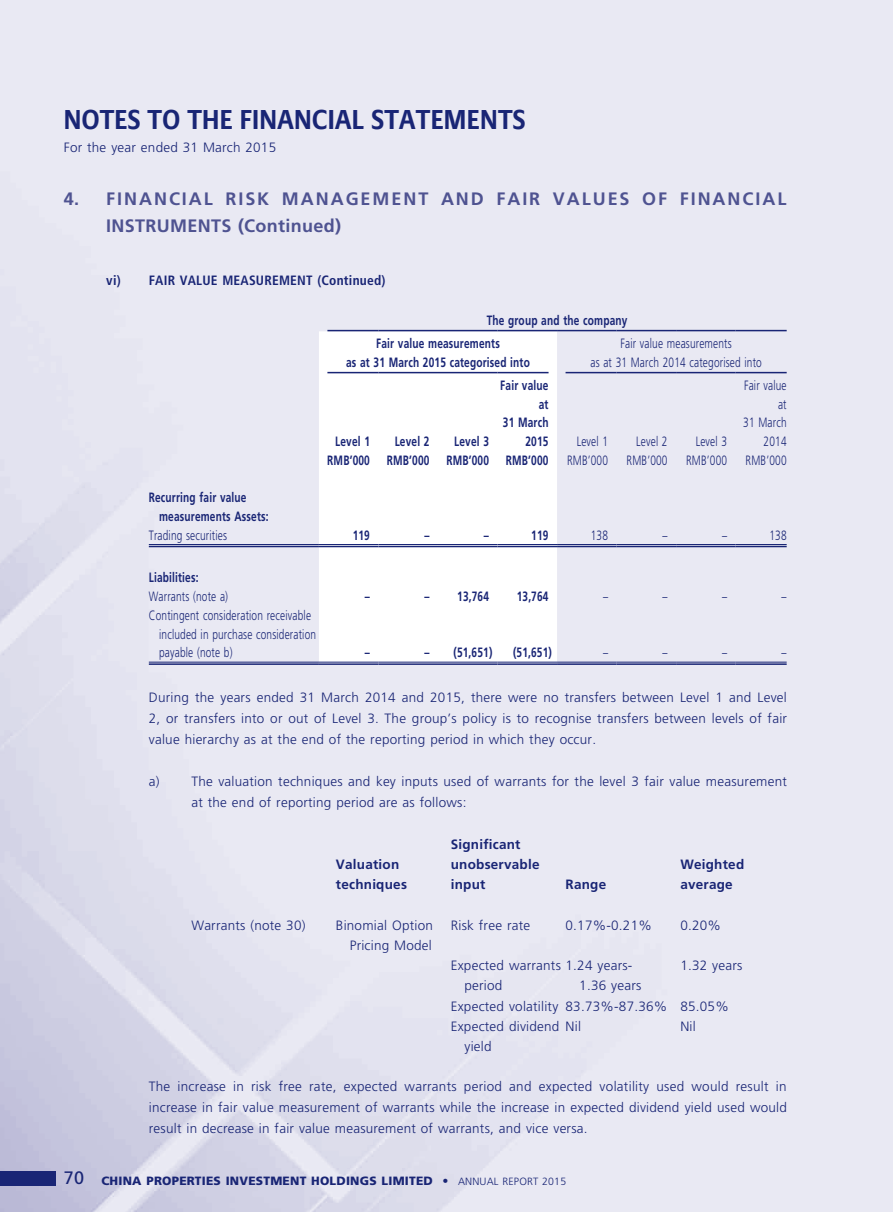
<style>
.page{position:relative;width:893px;height:1212px;background:#fff}
.page>*{position:absolute;margin:0;border:0;box-sizing:border-box;transform-origin:0 0}
.t1{font:700 27px "Allianz Sans";letter-spacing:.01em;color:#192575}
.t2{font:700 18px/27px "Frutiger LT Std";letter-spacing:.11em;color:#4f5391}
.t3{font:300 13.5px/21px "Frutiger LT Std";letter-spacing:.015em;color:#192575;text-align:justify}
.t4{font:300 13.5px/18.8px "Frutiger LT Std";letter-spacing:.015em;color:#192575;scale:.75 1}
.t5{font:700 13.5px/18.8px "Frutiger LT Std";letter-spacing:.015em;color:#192575;scale:.75 1}
.t6{font:700 13.5px/20.2px "Frutiger LT Std";letter-spacing:.015em;color:#192575}
.t7{font:700 condensed 13.5px "Frutiger LT Std";color:#192575}
.t8{font:900 12px "Frutiger LT Std";letter-spacing:.02em;color:#192575}
.s1{font-weight:700}
.s2{font-weight:400;font-size:18px}
.s3{font-weight:300;font-size:10.5px}
</style>
<div class="page">
<img style="left:0;top:0;width:893px;height:1212px">
<div style="left:0;top:1171px;width:56px;height:14px;background:#192575"></div>
<svg style="left:319px;top:331px;width:238px;height:331px"></svg>
<hr style="left:327px;top:330px;width:51px;height:1px;background:#192575">
<hr style="left:378px;top:330px;width:60px;height:1px;background:#192575">
<hr style="left:438px;top:330px;width:59px;height:1px;background:#192575">
<hr style="left:497px;top:330px;width:60px;height:1px;background:#192575">
<hr style="left:557px;top:330px;width:60px;height:1px;background:#192575">
<hr style="left:617px;top:330px;width:59px;height:1px;background:#192575">
<hr style="left:676px;top:330px;width:60px;height:1px;background:#192575">
<hr style="left:736px;top:330px;width:51px;height:1px;background:#192575">
<hr style="left:327px;top:372px;width:51px;height:1px;background:#192575">
<hr style="left:378px;top:372px;width:60px;height:1px;background:#192575">
<hr style="left:438px;top:372px;width:59px;height:1px;background:#192575">
<hr style="left:497px;top:372px;width:52px;height:1px;background:#192575">
<hr style="left:566px;top:372px;width:51px;height:1px;background:#192575">
<hr style="left:617px;top:372px;width:59px;height:1px;background:#192575">
<hr style="left:676px;top:372px;width:60px;height:1px;background:#192575">
<hr style="left:736px;top:372px;width:51px;height:1px;background:#192575">
<hr style="left:149px;top:544px;width:170px;height:1px;background:#192575">
<hr style="left:149px;top:546px;width:170px;height:1px;background:#192575">
<hr style="left:319px;top:544px;width:59px;height:1px;background:#192575">
<hr style="left:319px;top:546px;width:59px;height:1px;background:#192575">
<hr style="left:378px;top:544px;width:60px;height:1px;background:#192575">
<hr style="left:378px;top:546px;width:60px;height:1px;background:#192575">
<hr style="left:438px;top:544px;width:59px;height:1px;background:#192575">
<hr style="left:438px;top:546px;width:59px;height:1px;background:#192575">
<hr style="left:497px;top:544px;width:60px;height:1px;background:#192575">
<hr style="left:497px;top:546px;width:60px;height:1px;background:#192575">
<hr style="left:557px;top:544px;width:60px;height:1px;background:#192575">
<hr style="left:557px;top:546px;width:60px;height:1px;background:#192575">
<hr style="left:617px;top:544px;width:59px;height:1px;background:#192575">
<hr style="left:617px;top:546px;width:59px;height:1px;background:#192575">
<hr style="left:676px;top:544px;width:60px;height:1px;background:#192575">
<hr style="left:676px;top:546px;width:60px;height:1px;background:#192575">
<hr style="left:736px;top:544px;width:51px;height:1px;background:#192575">
<hr style="left:736px;top:546px;width:51px;height:1px;background:#192575">
<hr style="left:149px;top:662px;width:170px;height:1px;background:#192575">
<hr style="left:149px;top:663px;width:170px;height:2px;background:#192575">
<hr style="left:319px;top:662px;width:59px;height:1px;background:#192575">
<hr style="left:319px;top:663px;width:59px;height:2px;background:#192575">
<hr style="left:378px;top:662px;width:60px;height:1px;background:#192575">
<hr style="left:378px;top:663px;width:60px;height:2px;background:#192575">
<hr style="left:438px;top:662px;width:59px;height:1px;background:#192575">
<hr style="left:438px;top:663px;width:59px;height:2px;background:#192575">
<hr style="left:497px;top:662px;width:60px;height:1px;background:#192575">
<hr style="left:497px;top:663px;width:60px;height:2px;background:#192575">
<hr style="left:557px;top:662px;width:60px;height:1px;background:#192575">
<hr style="left:557px;top:663px;width:60px;height:2px;background:#192575">
<hr style="left:617px;top:662px;width:59px;height:1px;background:#192575">
<hr style="left:617px;top:663px;width:59px;height:2px;background:#192575">
<hr style="left:676px;top:662px;width:60px;height:1px;background:#192575">
<hr style="left:676px;top:663px;width:60px;height:2px;background:#192575">
<hr style="left:736px;top:662px;width:51px;height:1px;background:#192575">
<hr style="left:736px;top:663px;width:51px;height:2px;background:#192575">
<p class="t1" style="left:64px;top:102px;width:463px">NOTES TO THE FINANCIAL STATEMENTS</p>
<p class="t3" style="left:64px;top:137px;width:214px">For the year ended 31 March 2015</p>
<p class="t2" style="left:106px;top:185px;width:682px;text-indent:-43px">4. FINANCIAL RISK MANAGEMENT AND FAIR VALUES OF FINANCIAL<br>INSTRUMENTS (Continued)</p>
<p class="t7" style="left:106px;top:272px;width:27px">vi) FAIR</p>
<p class="t7" style="left:180px;top:272px;width:9px">VALUE</p>
<p class="t7" style="left:222px;top:272px;width:10px">MEA</p>
<p class="t7" style="left:249px;top:272px;width:16px">SUREMENT</p>
<p class="t7" style="left:317px;top:272px;width:70px">(Continued)</p>
<p class="t5" style="left:376px;top:308px;width:337px;line-height:23.2px;text-indent:110px">The group and the company<br>Fair value measurements</p>
<p class="t5" style="left:346px;top:353px;width:247px">as at 31 March 2015 categorised into</p>
<p class="t4" style="left:590px;top:334px;width:230px;text-align:center">Fair value measurements<br>as at 31 March 2014 categorised into</p>
<p class="t5" style="left:335px;top:432px;width:48px">Level 1</p>
<p class="t5" style="left:395px;top:432px;width:48px">Level 2</p>
<p class="t5" style="left:454px;top:432px;width:48px">Level 3</p>
<p class="t5" style="left:500px;top:376px;width:66px;text-align:right">Fair value at<br>31 March<br>2015</p>
<p class="t4" style="left:577px;top:432px;width:43px">Level 1</p>
<p class="t4" style="left:636px;top:432px;width:43px">Level 2</p>
<p class="t4" style="left:696px;top:432px;width:43px">Level 3</p>
<p class="t4" style="left:743px;top:376px;width:59px;text-align:right">Fair value at<br>31 March<br>2014</p>
<p class="t5" style="left:327px;top:451px;width:296px">RMB’000 RMB’000 RMB’000 RMB’000</p>
<p class="t4" style="left:567px;top:451px;width:56px">RMB’000</p>
<p class="t4" style="left:627px;top:451px;width:56px">RMB’000</p>
<p class="t4" style="left:686px;top:451px;width:56px">RMB’000</p>
<p class="t4" style="left:746px;top:451px;width:56px">RMB’000</p>
<p class="t5" style="left:149px;top:488px;width:132px">Recurring fair value</p>
<p class="t5" style="left:159px;top:507px;width:148px">measurements Assets:</p>
<p class="t4" style="left:149px;top:526px;width:106px">Trading securities</p>
<p class="t5" style="left:353px;top:526px;width:24px">119</p>
<p class="t5" style="left:424px;top:526px;width:8px">–</p>
<p class="t5" style="left:484px;top:526px;width:8px">–</p>
<p class="t5" style="left:531px;top:526px;width:24px">119</p>
<p class="t4" style="left:591px;top:526px;width:24px">138</p>
<p class="t4" style="left:662px;top:526px;width:8px">–</p>
<p class="t4" style="left:722px;top:526px;width:8px">–</p>
<p class="t4" style="left:769px;top:526px;width:24px">138</p>
<p class="t4" style="left:149px;top:569px;width:107px"><span class="s1">Liabilities:<br></span>Warrants (note a)</p>
<p class="t5" style="left:365px;top:587px;width:8px">–</p>
<p class="t5" style="left:424px;top:587px;width:88px">– 13,764</p>
<p class="t5" style="left:517px;top:587px;width:44px">13,764</p>
<p class="t4" style="left:603px;top:587px;width:8px">–</p>
<p class="t4" style="left:662px;top:587px;width:8px">–</p>
<p class="t4" style="left:722px;top:587px;width:8px">–</p>
<p class="t4" style="left:782px;top:587px;width:8px">–</p>
<p class="t4" style="left:159px;top:606px;width:211px;text-indent:-10px">Contingent consideration receivable included in purchase consideration payable (note b)</p>
<p class="t5" style="left:365px;top:643px;width:8px">–</p>
<p class="t5" style="left:424px;top:643px;width:92px">– (51,651)</p>
<p class="t5" style="left:513px;top:643px;width:53px">(51,651)</p>
<p class="t4" style="left:603px;top:644px;width:8px">–</p>
<p class="t4" style="left:662px;top:644px;width:8px">–</p>
<p class="t4" style="left:722px;top:644px;width:8px">–</p>
<p class="t4" style="left:782px;top:644px;width:8px">–</p>
<p class="t3" style="left:149px;top:687px;width:640px">During the years ended 31 March 2014 and 2015, there were no transfers between Level 1 and Level 2, or transfers into or out of Level 3. The group’s policy is to recognise transfers between levels of fair value hierarchy as at the end of the reporting period in which they occur.</p>
<p class="t3" style="left:191px;top:771px;width:597px;text-indent:-43px">a) The valuation techniques and key inputs used of warrants for the level 3 fair value measurement at the end of reporting period are as follows:</p>
<p class="t6" style="left:336px;top:854px;width:73px">Valuation techniques</p>
<p class="t6" style="left:451px;top:834px;width:90px">Significant unobservable input</p>
<p class="t6" style="left:566px;top:874px;width:42px">Range</p>
<p class="t6" style="left:680px;top:854px;width:65px">Weighted average</p>
<p class="t3" style="left:191px;top:915px;width:116px">Warrants (note 30)</p>
<p class="t3" style="left:336px;top:915px;width:98px;line-height:20.2px;text-align:right">Binomial Option<br>Pricing Model</p>
<p class="t3" style="left:451px;top:915px;width:81px">Risk free rate</p>
<p class="t3" style="left:566px;top:915px;width:88px">0.17%-0.21%</p>
<p class="t3" style="left:680px;top:915px;width:42px">0.20%</p>
<p class="t3" style="left:464px;top:955px;width:169px;line-height:20.2px;text-indent:-14px">Expected warrants 1.24 years&shy;period</p>
<p class="t3" style="left:680px;top:955px;width:64px">1.32 years</p>
<p class="t3" style="left:451px;top:996px;width:280px">Expected volatility 83.73%-87.36% 85.05%</p>
<p class="t3" style="left:451px;top:1016px;width:110px">Expected dividend</p>
<p class="t3" style="left:464px;top:1036px;width:29px">yield</p>
<p class="t3" style="left:579px;top:975px;width:64px">1.36 years</p>
<p class="t3" style="left:566px;top:1016px;width:17px">Nil</p>
<p class="t3" style="left:680px;top:1016px;width:17px">Nil</p>
<p class="t3" style="left:149px;top:1076px;width:640px">The increase in risk free rate, expected warrants period and expected volatility used would result in increase in fair value measurement of warrants while the increase in expected dividend yield used would result in decrease in fair value measurement of warrants, and vice versa.</p>
<p class="t8" style="left:64px;top:1173px;width:504px"><span class="s2">70</span> CHINA PROPERTIES INVESTMENT HOLDINGS LIMITED • <span class="s3">ANNUAL REPORT 2015</span></p>
</div>
